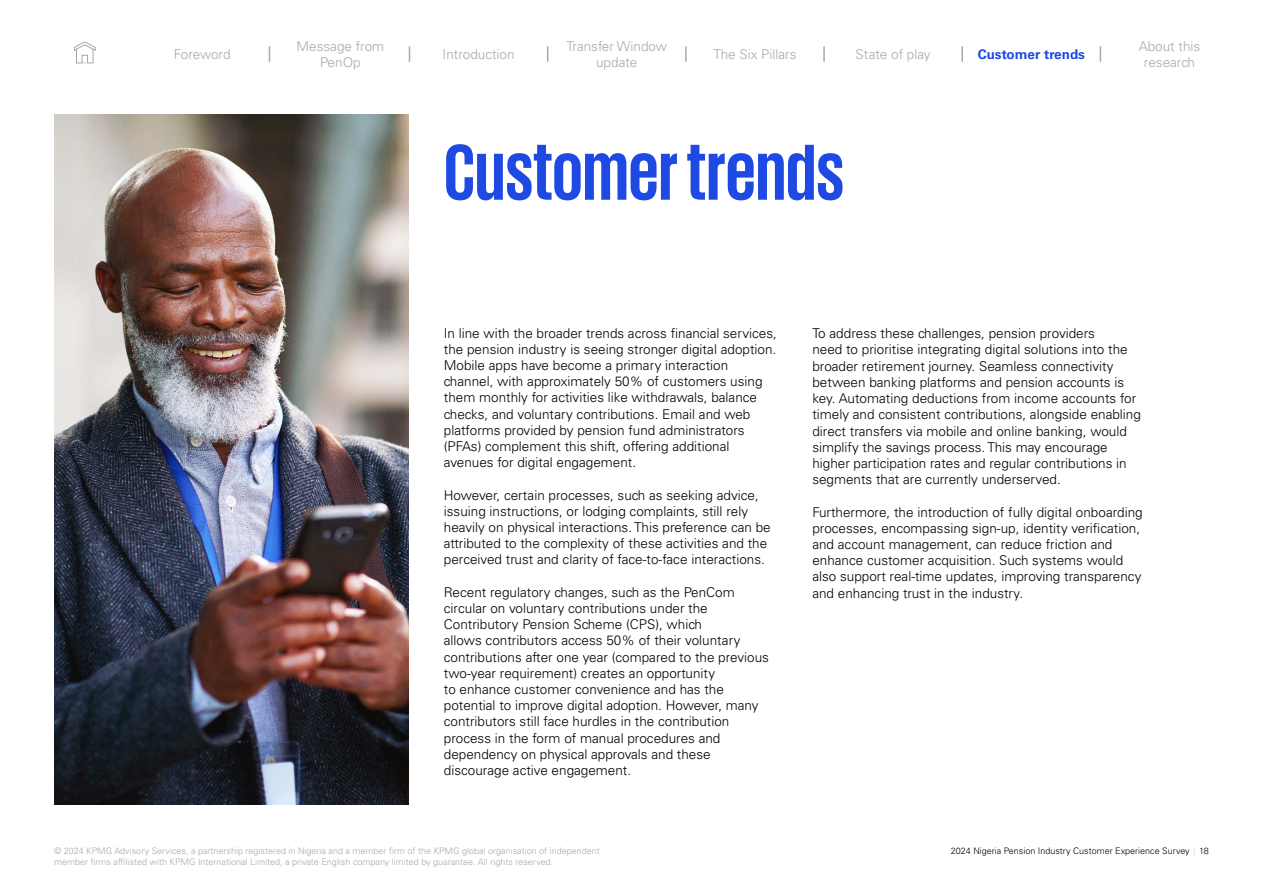
<style>
.page{position:relative;width:1263px;height:893px;background:#fff}
.page>*{position:absolute;margin:0;border:0;box-sizing:border-box;transform-origin:0 0}
.t1{font:700 81px "KPMG";color:#1e49e3}
.t2{font:300 13.5px/16.2px "Univers LT Std";color:#000}
.t3{font:300 13.5px/16.2px "Univers LT Std";color:#a7a9ac;text-align:center}
.t4{font:700 13.5px "Univers LT Std";color:#1e49e3}
.t5{font:300 9px "Univers LT Std";color:#a7a9ac}
.t6{font:300 9px "Univers LT Std";color:#000}
</style>
<div class="page">
<svg style="left:74px;top:42px;width:21px;height:9px"></svg>
<div style="left:76px;top:49px;width:17px;height:14px;border:1px solid #a6a6a6"></div>
<div style="left:82px;top:55px;width:6px;height:8px;border:1px solid #a6a6a6"></div>
<svg style="left:269px;top:46px;width:1px;height:16px"></svg>
<svg style="left:409px;top:46px;width:1px;height:16px"></svg>
<svg style="left:547px;top:46px;width:1px;height:16px"></svg>
<svg style="left:685px;top:46px;width:2px;height:16px"></svg>
<svg style="left:823px;top:46px;width:2px;height:16px"></svg>
<svg style="left:961px;top:46px;width:2px;height:16px"></svg>
<svg style="left:1100px;top:46px;width:1px;height:16px"></svg>
<img style="left:54px;top:114px;width:355px;height:691px">
<p class="t3" style="left:174px;top:46px;width:58px">Foreword</p>
<p class="t3" style="left:443px;top:46px;width:74px">Introduction</p>
<p class="t3" style="left:567px;top:38px;width:102px">Transfer Window update</p>
<p class="t3" style="left:713px;top:46px;width:84px">The Six Pillars</p>
<p class="t3" style="left:856px;top:46px;width:77px">State of play</p>
<p class="t4" style="left:978px;top:46px;width:109px">Customer trends</p>
<p class="t3" style="left:1139px;top:38px;width:63px">About this research</p>
<p class="t3" style="left:296px;top:38px;width:89px">Message from<br>PenOp</p>
<h1 class="t1" style="left:444px;top:132px;width:402px">Customer trends</h1>
<p class="t2" style="left:444px;top:325px;width:334px">In line with the broader trends across financial services, the pension industry is seeing stronger digital adoption.<br>Mobile apps have become a primary interaction channel, with approximately 50% of customers using them monthly for activities like withdrawals, balance checks, and voluntary contributions. Email and web platforms provided by pension fund administrators (PFAs) complement this shift, offering additional avenues for digital engagement.</p>
<p class="t2" style="left:444px;top:487px;width:328px">However, certain processes, such as seeking advice, issuing instructions, or lodging complaints, still rely heavily on physical interactions. This preference can be attributed to the complexity of these activities and the perceived trust and clarity of face-to-face interactions.</p>
<p class="t2" style="left:444px;top:584px;width:327px">Recent regulatory changes, such as the PenCom circular on voluntary contributions under the Contributory Pension Scheme (CPS), which<br>allows contributors access 50% of their voluntary contributions after one year (compared to the previous two-year requirement) creates an opportunity<br>to enhance customer convenience and has the potential to improve digital adoption. However, many contributors still face hurdles in the contribution process in the form of manual procedures and dependency on physical approvals and these discourage active engagement.</p>
<p class="t2" style="left:812px;top:325px;width:330px">To address these challenges, pension providers<br>need to prioritise integrating digital solutions into the broader retirement journey. Seamless connectivity between banking platforms and pension accounts is key. Automating deductions from income accounts for timely and consistent contributions, alongside enabling direct transfers via mobile and online banking, would simplify the savings process. This may encourage higher participation rates and regular contributions in segments that are currently underserved.</p>
<p class="t2" style="left:812px;top:504px;width:332px">Furthermore, the introduction of fully digital onboarding processes, encompassing sign-up, identity verification, and account management, can reduce friction and enhance customer acquisition. Such systems would also support real-time updates, improving transparency and enhancing trust in the industry.</p>
<p class="t5" style="left:54px;top:846px;width:547px">© 2024 KPMG Advisory Services, a partnership registered in Nigeria and a member firm of the KPMG global organisation of independent</p>
<p class="t6" style="left:1199px;top:846px;width:11px">18</p>
<p class="t5" style="left:54px;top:856px;width:501px">member firms affiliated with KPMG International Limited, a private English company limited by guarantee. All rights reserved.</p>
<p class="t6" style="left:951px;top:846px;width:240px">2024 Nigeria Pension Industry Customer Experience Survey</p>
</div>
